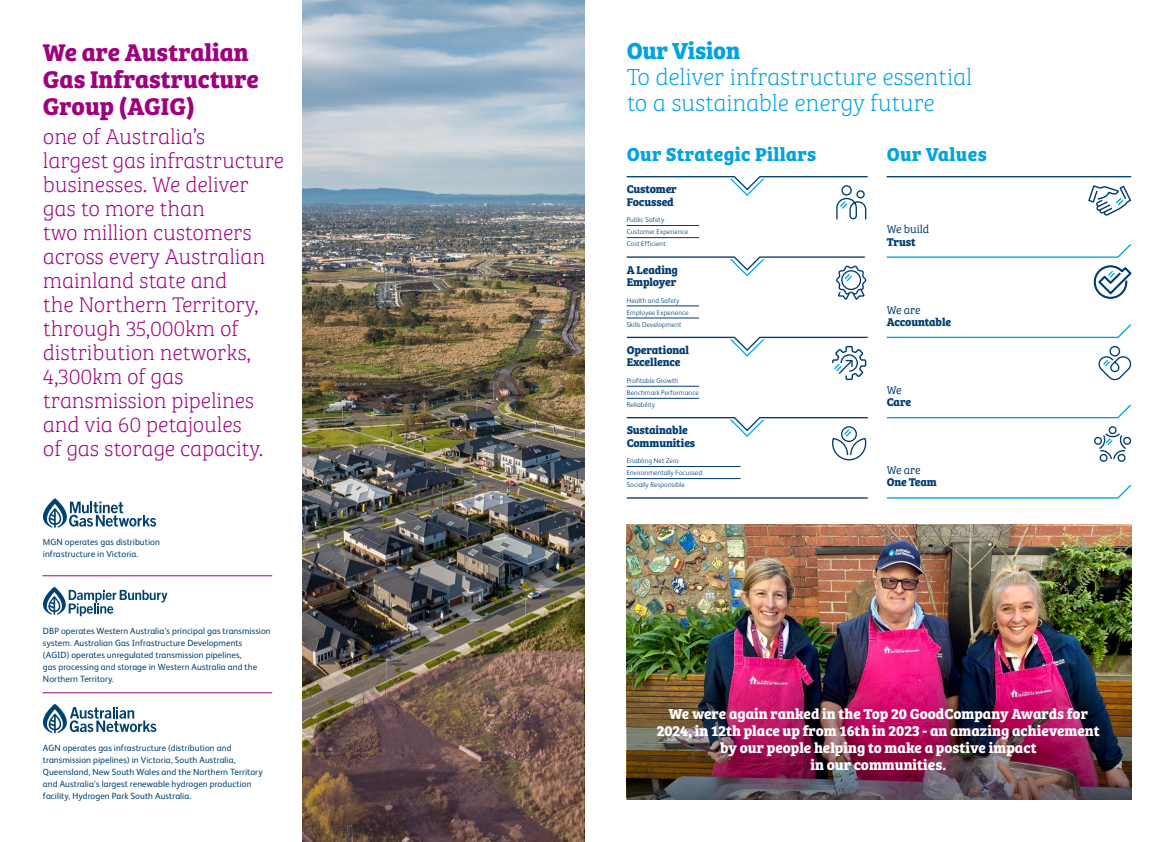
<style>
.page{position:relative;width:1174px;height:842px;background:#fff}
.page>*{position:absolute;margin:0;border:0;box-sizing:border-box;transform-origin:0 0}
.t1{font:700 25px/27px "Bree Serif";color:#9e007e}
.t2{font:24px/26px "Bree Serif Th";letter-spacing:-.01em;color:#00a3e0}
.t3{font:700 24px "Bree Serif";letter-spacing:-.01em;color:#00a3e0}
.t4{font:22px/24px "Bree Serif Th";letter-spacing:-.01em;color:#9e007e}
.t5{font:700 19.4px "Bree Serif";letter-spacing:.02em;color:#00a3e0}
.t6{font:700 15px/17px "Bree Serif";color:#fff;text-align:center}
.t7{font:700 11.6px/12.4px "Bree Serif";letter-spacing:-.01em;color:#003c71}
.t8{font:11.6px "Bree Serif Lt";letter-spacing:-.015em;color:#003c71}
.t9{font:9px/12px "FS Albert";letter-spacing:.01em;color:#004171}
.t10{font:300 7px/12.1px "FS Albert";letter-spacing:.02em;color:#003c71}
</style>
<div class="page">
<img style="left:302px;top:0;width:282px;height:842px">
<svg style="left:43px;top:587px;width:124px;height:29px"></svg>
<svg style="left:43px;top:498px;width:113px;height:30px"></svg>
<svg style="left:43px;top:704px;width:113px;height:29px"></svg>
<hr style="left:43px;top:576px;width:229px;height:1px;background:#9e007e">
<hr style="left:43px;top:693px;width:229px;height:1px;background:#9e007e">
<img style="left:302px;top:650px;width:241px;height:192px">
<img style="left:543px;top:598px;width:40px;height:244px">
<svg style="left:886px;top:244px;width:245px;height:14px"></svg>
<svg style="left:886px;top:324px;width:245px;height:15px"></svg>
<svg style="left:886px;top:404px;width:245px;height:15px"></svg>
<svg style="left:886px;top:484px;width:245px;height:15px"></svg>
<svg style="left:1093px;top:265px;width:38px;height:34px"></svg>
<svg style="left:1098px;top:346px;width:33px;height:34px"></svg>
<svg style="left:1088px;top:185px;width:43px;height:31px"></svg>
<div style="left:1108px;top:426px;width:8px;height:8px;border:1px solid #003c71;border-radius:50%"></div>
<svg style="left:1094px;top:432px;width:38px;height:30px"></svg>
<hr style="left:626px;top:225px;width:73px;height:1px;background:#003c71">
<hr style="left:626px;top:237px;width:73px;height:1px;background:#003c71">
<svg style="left:627px;top:336px;width:241px;height:44px"></svg>
<svg style="left:626px;top:176px;width:242px;height:44px"></svg>
<hr style="left:626px;top:306px;width:73px;height:1px;background:#003c71">
<hr style="left:626px;top:318px;width:73px;height:1px;background:#003c71">
<hr style="left:626px;top:386px;width:73px;height:1px;background:#003c71">
<hr style="left:626px;top:398px;width:73px;height:1px;background:#003c71">
<hr style="left:626px;top:466px;width:114px;height:1px;background:#003c71">
<hr style="left:626px;top:478px;width:114px;height:1px;background:#003c71">
<hr style="left:627px;top:497px;width:240px;height:2px;background:#003c71">
<hr style="left:886px;top:176px;width:245px;height:1px;background:#003c71">
<svg style="left:626px;top:417px;width:242px;height:44px"></svg>
<svg style="left:626px;top:256px;width:240px;height:44px"></svg>
<img style="left:626px;top:524px;width:505px;height:20px">
<img style="left:626px;top:544px;width:505px;height:255px">
<h1 class="t1" style="left:43px;top:37px;width:217px">We are Australian<br>Gas Infrastructure<br>Group (AGIG)</h1>
<p class="t4" style="left:43px;top:124px;width:243px">one of Australia’s<br>largest gas infrastructure businesses. We deliver gas to more than<br>two million customers across every Australian mainland state and<br>the Northern Territory, through 35,000km of distribution networks,<br>4,300km of gas transmission pipelines and via 60 petajoules<br>of gas storage capacity.</p>
<p class="t9" style="left:43px;top:536px;width:118px">MGN operates gas distribution infrastructure in Victoria.</p>
<p class="t9" style="left:43px;top:625px;width:229px">DBP operates Western Australia’s principal gas transmission system. Australian Gas Infrastructure Developments (AGID) operates unregulated transmission pipelines,<br>gas processing and storage in Western Australia and the Northern Territory.</p>
<p class="t9" style="left:43px;top:742px;width:221px">AGN operates gas infrastructure (distribution and transmission pipelines) in Victoria, South Australia, Queensland, New South Wales and the Northern Territory and Australia’s largest renewable hydrogen production facility, Hydrogen Park South Australia.</p>
<h2 class="t3" style="left:626px;top:32px;width:115px">Our Vision</h2>
<h2 class="t2" style="left:626px;top:63px;width:347px">To deliver infrastructure essential to a sustainable energy future</h2>
<h3 class="t5" style="left:626px;top:139px;width:191px">Our Strategic Pillars</h3>
<h3 class="t5" style="left:886px;top:139px;width:102px">Our Values</h3>
<p class="t7" style="left:626px;top:182px;width:52px">Customer<br>Focussed</p>
<p class="t10" style="left:626px;top:214px;width:63px">Public Safety<br>Customer Experience<br>Cost Efficient</p>
<p class="t7" style="left:626px;top:262px;width:53px">A Leading<br>Employer</p>
<p class="t10" style="left:626px;top:294px;width:63px">Health and Safety<br>Employee Experience<br>Skills Development</p>
<p class="t7" style="left:626px;top:343px;width:64px">Operational<br>Excellence</p>
<p class="t10" style="left:626px;top:374px;width:74px">Profitable Growth<br>Benchmark Performance<br>Reliability</p>
<p class="t7" style="left:626px;top:423px;width:70px">Sustainable<br>Communities</p>
<p class="t10" style="left:626px;top:455px;width:77px">Enabling Net Zero<br>Environmentally Focussed<br>Socially Responsible</p>
<p class="t8" style="left:886px;top:221px;width:44px">We build</p>
<p class="t7" style="left:886px;top:235px;width:30px">Trust</p>
<p class="t8" style="left:886px;top:301px;width:35px">We are</p>
<p class="t7" style="left:886px;top:315px;width:66px">Accountable</p>
<p class="t8" style="left:886px;top:381px;width:16px">We</p>
<p class="t7" style="left:886px;top:395px;width:26px">Care</p>
<p class="t8" style="left:886px;top:462px;width:35px">We are</p>
<p class="t7" style="left:886px;top:475px;width:52px">One Team</p>
<h3 class="t6" style="left:657px;top:705px;width:444px">We were again ranked in the Top 20 GoodCompany Awards for 2024, in 12th place up from 16th in 2023 - an amazing achievement by our people helping to make a postive impact<br>in our communities.</h3>
</div>
